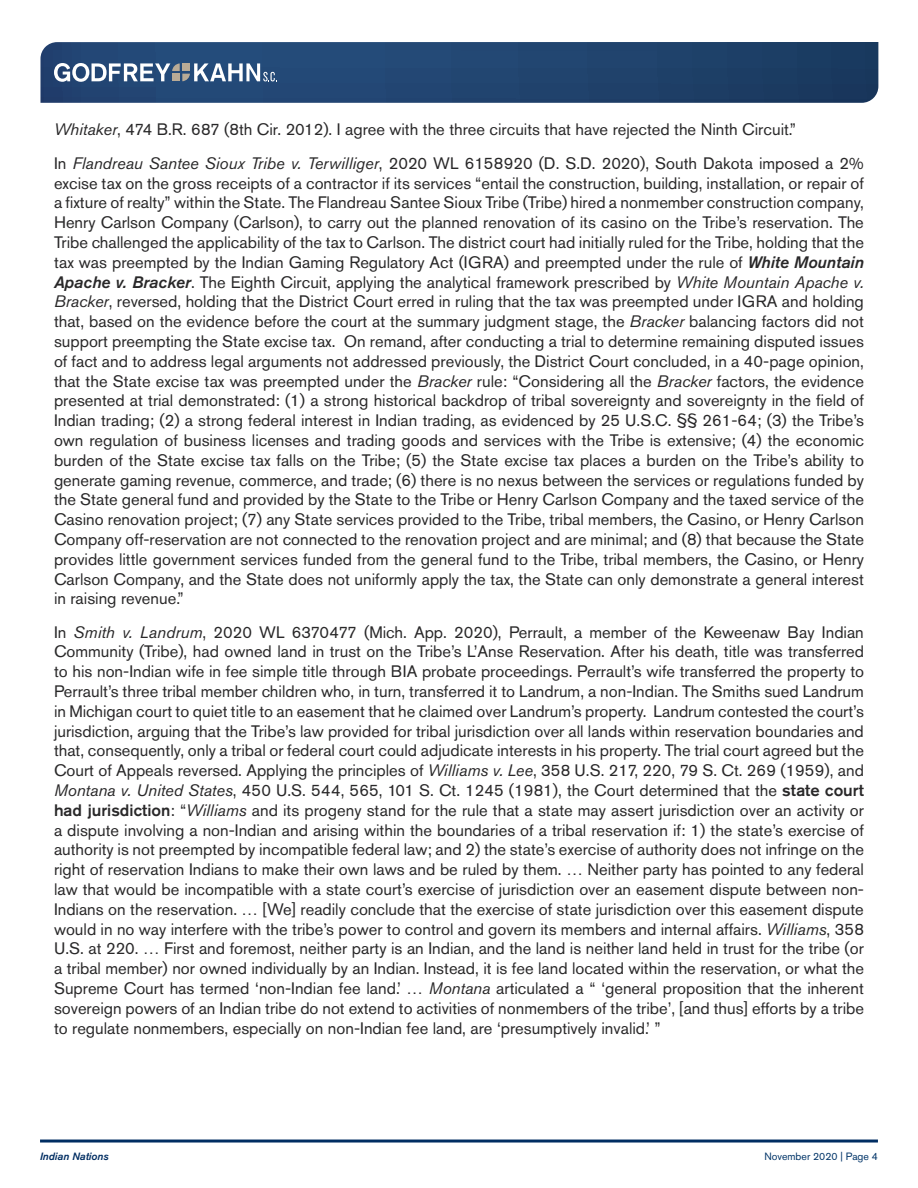
<style>
.page{position:relative;width:918px;height:1188px;background:#fff}
.page>*{position:absolute;margin:0;border:0;box-sizing:border-box;transform-origin:0 0}
.t1{font:16.5px/19.8px "Akzidenz Grotesk Std";color:#292829;text-align:justify}
.t2{font:10.5px "Akzidenz Grotesk Std";color:#003468}
.t3{font:italic 500 10.5px "Akzidenz Grotesk Std";color:#002d62}
.s1{font-style:italic}
.s2{font-weight:500;font-style:italic}
.s3{font-weight:500}
</style>
<div class="page">
<hr style="left:40px;top:1140px;width:838px;height:3px;background:#002d62">
<svg style="left:40px;top:42px;width:838px;height:61px;background:#22446f"></svg>
<svg style="left:54px;top:63px;width:223px;height:19px"></svg>
<p class="t1" style="left:54px;top:113px;width:811px;line-height:33.3px"><span class="s1">Whitaker</span>, 474 B.R. 687 (8th Cir. 2012). I agree with the three circuits that have rejected the Ninth Circuit.”<br>In <span class="s1">Flandreau Santee Sioux Tribe v. Terwilliger</span>, 2020 WL 6158920 (D. S.D. 2020), South Dakota imposed a 2%</p>
<p class="t1" style="left:54px;top:173px;width:812px">excise tax on the gross receipts of a contractor if its services “entail the construction, building, installation, or repair of a fixture of realty” within the State. The Flandreau Santee Sioux Tribe (Tribe) hired a nonmember construction company, Henry Carlson Company (Carlson), to carry out the planned renovation of its casino on the Tribe’s reservation. The Tribe challenged the applicability of the tax to Carlson. The district court had initially ruled for the Tribe, holding that the tax was preempted by the Indian Gaming Regulatory Act (IGRA) and preempted under the rule of <span class="s2">White Mountain Apache v. Bracker</span>. The Eighth Circuit, applying the analytical framework prescribed by <span class="s1">White Mountain Apache v.<br>Bracker</span>, reversed, holding that the District Court erred in ruling that the tax was preempted under IGRA and holding that, based on the evidence before the court at the summary judgment stage, the <span class="s1">Bracker</span> balancing factors did not support preempting the State excise tax. On remand, after conducting a trial to determine remaining disputed issues of fact and to address legal arguments not addressed previously, the District Court concluded, in a 40-page opinion, that the State excise tax was preempted under the <span class="s1">Bracker</span> rule: “Considering all the <span class="s1">Bracker</span> factors, the evidence presented at trial demonstrated: (1) a strong historical backdrop of tribal sovereignty and sovereignty in the field of Indian trading; (2) a strong federal interest in Indian trading, as evidenced by 25 U.S.C. §§ 261-64; (3) the Tribe’s own regulation of business licenses and trading goods and services with the Tribe is extensive; (4) the economic burden of the State excise tax falls on the Tribe; (5) the State excise tax places a burden on the Tribe’s ability to generate gaming revenue, commerce, and trade; (6) there is no nexus between the services or regulations funded by the State general fund and provided by the State to the Tribe or Henry Carlson Company and the taxed service of the Casino renovation project; (7) any State services provided to the Tribe, tribal members, the Casino, or Henry Carlson Company off-reservation are not connected to the renovation project and are minimal; and (8) that because the State provides little government services funded from the general fund to the Tribe, tribal members, the Casino, or Henry Carlson Company, and the State does not uniformly apply the tax, the State can only demonstrate a general interest in raising revenue.”</p>
<p class="t1" style="left:54px;top:622px;width:812px">In <span class="s1">Smith v. Landrum</span>, 2020 WL 6370477 (Mich. App. 2020), Perrault, a member of the Keweenaw Bay Indian Community (Tribe), had owned land in trust on the Tribe’s L’Anse Reservation. After his death, title was transferred to his non-Indian wife in fee simple title through BIA probate proceedings. Perrault’s wife transferred the property to Perrault’s three tribal member children who, in turn, transferred it to Landrum, a non-Indian. The Smiths sued Landrum in Michigan court to quiet title to an easement that he claimed over Landrum’s property. Landrum contested the court’s jurisdiction, arguing that the Tribe’s law provided for tribal jurisdiction over all lands within reservation boundaries and that, consequently, only a tribal or federal court could adjudicate interests in his property. The trial court agreed but the Court of Appeals reversed. Applying the principles of <span class="s1">Williams v. Lee</span>, 358 U.S. 217, 220, 79 S. Ct. 269 (1959), and <span class="s1">Montana v. United States</span>, 450 U.S. 544, 565, 101 S. Ct. 1245 (1981), the Court determined that the <span class="s3">state court had jurisdiction</span>: “<span class="s1">Williams</span> and its progeny stand for the rule that a state may assert jurisdiction over an activity or a dispute involving a non-Indian and arising within the boundaries of a tribal reservation if: 1) the state’s exercise of authority is not preempted by incompatible federal law; and 2) the state’s exercise of authority does not infringe on the right of reservation Indians to make their own laws and be ruled by them. … Neither party has pointed to any federal law that would be incompatible with a state court’s exercise of jurisdiction over an easement dispute between non-Indians on the reservation. … [We] readily conclude that the exercise of state jurisdiction over this easement dispute would in no way interfere with the tribe’s power to control and govern its members and internal affairs. <span class="s1">Williams</span>, 358<br>U.S. at 220. … First and foremost, neither party is an Indian, and the land is neither land held in trust for the tribe (or a tribal member) nor owned individually by an Indian. Instead, it is fee land located within the reservation, or what the Supreme Court has termed ‘non-Indian fee land.’ … <span class="s1">Montana</span> articulated a “ ‘general proposition that the inherent sovereign powers of an Indian tribe do not extend to activities of nonmembers of the tribe’, [and thus] efforts by a tribe to regulate nonmembers, especially on non-Indian fee land, are ‘presumptively invalid.’ ”</p>
<p class="t3" style="left:40px;top:1151px;width:70px">Indian Nations</p>
<p class="t2" style="left:764px;top:1150px;width:115px">November 2020 | Page 4</p>
</div>
